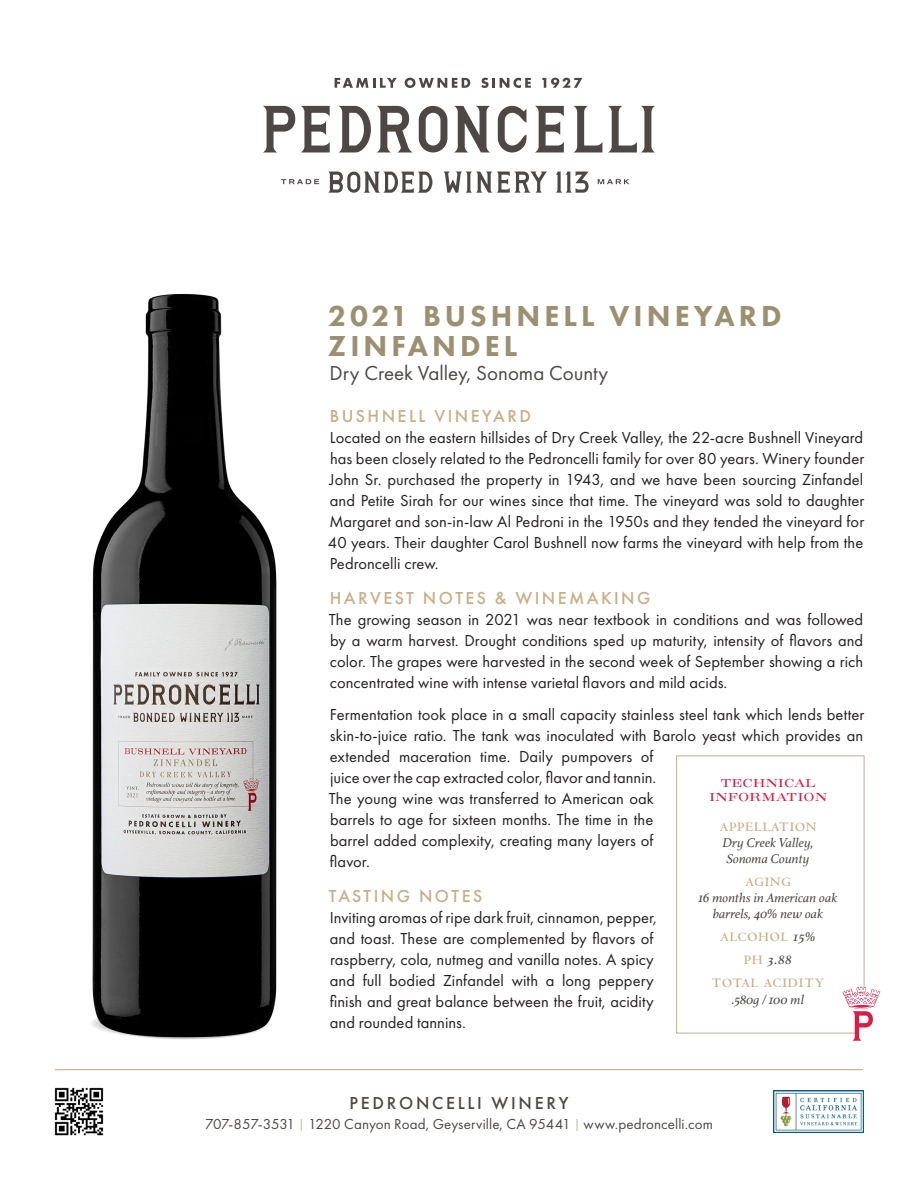
<style>
.page{position:relative;width:918px;height:1188px;background:#fff}
.page>*{position:absolute;margin:0;border:0;box-sizing:border-box;transform-origin:0 0}
.t1{font:800 30px/30px "Futura PT";letter-spacing:.135em;color:#9b9172}
.t2{font:21px "Futura PT";color:#4b4845}
.t3{font:500 18px "Futura PT";letter-spacing:.135em;color:#c8ae87}
.t4{font:500 18px "Futura PT";letter-spacing:.15em;color:#4b4845}
.t5{font:16.5px/21px "Futura PT";letter-spacing:.005em;color:#231f20;text-align:justify}
.t6{font:15px "Futura PT";letter-spacing:.005em;color:#4b4845}
.t7{font:italic 13.5px/16.2px "Athelas";color:#4b4845;text-align:center}
.t8{font:700 13.5px "Centaur";letter-spacing:.075em;color:#c8ae87}
.t9{font:12px/14.4px "Craw Mod URW";letter-spacing:.05em;color:#d81e47;text-align:center}
.s1{font-family:"Athelas";font-weight:400;font-style:italic;color:#4b4845}
.s2{font-family:"Centaur";font-weight:700;font-style:normal;color:#c8ae87}
.s3{font-size:12px;color:#c8ae87}
</style>
<div class="page">
<svg style="left:144px;top:1037px;width:83px;height:3px"></svg>
<img style="left:91px;top:294px;width:186px;height:743px">
<svg style="left:263px;top:106px;width:32px;height:46px"></svg>
<svg style="left:301px;top:106px;width:29px;height:46px"></svg>
<svg style="left:339px;top:106px;width:32px;height:46px"></svg>
<svg style="left:377px;top:106px;width:35px;height:46px"></svg>
<svg style="left:419px;top:106px;width:28px;height:46px"></svg>
<svg style="left:454px;top:106px;width:36px;height:46px"></svg>
<svg style="left:535px;top:106px;width:29px;height:46px"></svg>
<svg style="left:574px;top:106px;width:28px;height:46px"></svg>
<svg style="left:608px;top:106px;width:47px;height:46px"></svg>
<svg style="left:498px;top:106px;width:28px;height:47px"></svg>
<svg style="left:328px;top:172px;width:104px;height:21px"></svg>
<svg style="left:444px;top:172px;width:103px;height:21px"></svg>
<svg style="left:556px;top:172px;width:33px;height:21px"></svg>
<svg style="left:281px;top:179px;width:38px;height:5px"></svg>
<svg style="left:598px;top:179px;width:31px;height:5px"></svg>
<svg style="left:335px;top:78px;width:62px;height:10px"></svg>
<svg style="left:405px;top:78px;width:65px;height:10px"></svg>
<svg style="left:481px;top:78px;width:50px;height:10px"></svg>
<svg style="left:542px;top:78px;width:40px;height:10px"></svg>
<svg style="left:676px;top:755px;width:189px;height:279px"></svg>
<svg style="left:843px;top:987px;width:37px;height:54px"></svg>
<hr style="left:55px;top:1069px;width:808px;height:1px;background:#c7ae87">
<img style="left:774px;top:1091px;width:90px;height:41px">
<img style="left:54px;top:1087px;width:50px;height:49px">
<h1 class="t1" style="left:328px;top:301px;width:455px">2021 BUSHNELL VINEYARD<br>ZINFANDEL</h1>
<p class="t2" style="left:330px;top:361px;width:280px">Dry Creek Valley, Sonoma County</p>
<p class="t3" style="left:330px;top:405px;width:203px">BUSHNELL VINEYARD</p>
<p class="t5" style="left:328px;top:427px;width:538px">Located on the eastern hillsides of Dry Creek Valley, the 22-acre Bushnell Vineyard has been closely related to the Pedroncelli family for over 80 years. Winery founder John Sr. purchased the property in 1943, and we have been sourcing Zinfandel and Petite Sirah for our wines since that time. The vineyard was sold to daughter Margaret and son-in-law Al Pedroni in the 1950s and they tended the vineyard for 40 years. Their daughter Carol Bushnell now farms the vineyard with help from the Pedroncelli crew.</p>
<p class="t3" style="left:330px;top:587px;width:322px">HARVEST NOTES &amp; WINEMAKING</p>
<p class="t5" style="left:329px;top:609px;width:536px">The growing season in 2021 was near textbook in conditions and was followed by a warm harvest. Drought conditions sped up maturity, intensity of flavors and color. The grapes were harvested in the second week of September showing a rich concentrated wine with intense varietal flavors and mild acids.</p>
<p class="t5" style="left:329px;top:703px;width:537px;text-align:left">Fermentation took place in a small capacity stainless steel tank which lends better skin-to-juice ratio. The tank was inoculated with Barolo yeast which provides an extended maceration time. Daily pumpovers of<br>juice over the cap extracted color, flavor and tannin.<br>The young wine was transferred to American oak<br>barrels to age for sixteen months. The time in the<br>barrel added complexity, creating many layers of<br>flavor.</p>
<p class="t3" style="left:329px;top:885px;width:155px">TASTING NOTES</p>
<p class="t5" style="left:330px;top:907px;width:329px;text-align:left">Inviting aromas of ripe dark fruit, cinnamon, pepper, and toast. These are complemented by flavors of raspberry, cola, nutmeg and vanilla notes. A spicy and full bodied Zinfandel with a long peppery finish and great balance between the fruit, acidity and rounded tannins.</p>
<p class="t9" style="left:709px;top:775px;width:119px">TECHNICAL<br>INFORMATION</p>
<p class="t8" style="left:720px;top:818px;width:98px">APPELLATION</p>
<p class="t7" style="left:722px;top:834px;width:93px">Dry Creek Valley,<br>Sonoma County</p>
<p class="t8" style="left:746px;top:874px;width:47px">AGING</p>
<p class="t7" style="left:699px;top:889px;width:140px">16 months in American oak barrels, 40% new oak</p>
<p class="t8" style="left:720px;top:929px;width:97px">ALCOHOL <span class="s1">15%</span></p>
<p class="t7" style="left:744px;top:952px;width:49px"><span class="s2">PH</span> 3.88</p>
<p class="t8" style="left:712px;top:975px;width:114px">TOTAL ACIDITY</p>
<p class="t7" style="left:732px;top:991px;width:73px">.580g / 100 ml</p>
<p class="t4" style="left:349px;top:1093px;width:221px">PEDRONCELLI WINERY</p>
<p class="t6" style="left:205px;top:1115px;width:509px">707-857-3531 <span class="s3">|</span> 1220 Canyon Road, Geyserville, CA 95441 <span class="s3">|</span> www.pedroncelli.com</p>
</div>
